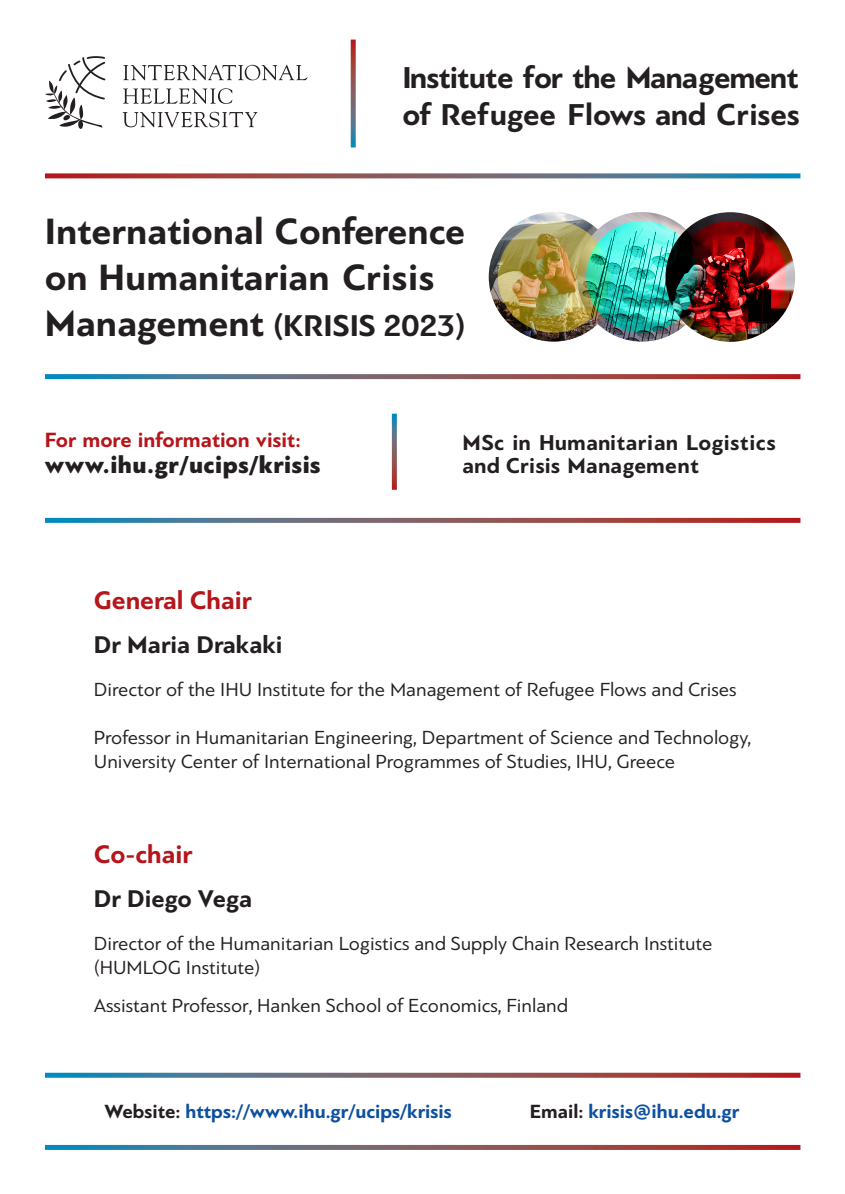
<style>
.page{position:relative;width:845px;height:1194px;background:#fff}
.page>*{position:absolute;margin:0;border:0;box-sizing:border-box;transform-origin:0 0}
.t1{font:700 38.4px "PF Bague Sans Pro";color:#231f20}
.t2{font:700 31.7px "PF Bague Sans Pro";letter-spacing:-.02em;color:#231f20}
.t3{font:700 31.7px "PF Bague Sans Pro";color:#231f20}
.t4{font:700 31.5px "PF Bague Sans Pro";color:#231f20}
.t5{font:700 26.6px "PF Bague Sans Pro";color:#b4161c}
.t6{font:700 25.3px "PF Bague Sans Pro";color:#231f20}
.t7{font:900 25px "PF Bague Sans Pro";letter-spacing:.02em;color:#231f20}
.t8{font:700 22.6px "PF Bague Sans Pro";letter-spacing:.02em;color:#231f20}
.t9{font:700 21.6px "PF Bague Sans Pro";color:#b4161c}
.t10{font:700 20px "PF Bague Sans Pro";color:#0d509f}
.t11{font:19.8px "PF Bague Sans Pro";color:#231f20}
.s1{font-size:38.4px}
.s2{color:#231f20}
</style>
<div class="page">
<svg style="left:45px;top:173px;width:755px;height:5px;background:#826873"></svg>
<svg style="left:45px;top:374px;width:755px;height:5px;background:#7a5f6b"></svg>
<svg style="left:45px;top:518px;width:755px;height:5px;background:#7a5f6b"></svg>
<svg style="left:392px;top:413px;width:5px;height:77px"></svg>
<svg style="left:45px;top:1144px;width:755px;height:5px"></svg>
<svg style="left:45px;top:1072px;width:755px;height:5px;background:#8b747e"></svg>
<svg style="left:123px;top:65px;width:184px;height:62px"></svg>
<svg style="left:45px;top:56px;width:60px;height:72px"></svg>
<img style="left:489px;top:212px;width:88px;height:129px">
<img style="left:577px;top:212px;width:88px;height:129px">
<img style="left:665px;top:212px;width:130px;height:130px">
<svg style="left:351px;top:40px;width:5px;height:107px"></svg>
<p class="t2" style="left:402px;top:58px;width:398px">Institute for the Management</p>
<p class="t3" style="left:402px;top:96px;width:399px">of Refugee Flows and Crises</p>
<p class="t1" style="left:45px;top:208px;width:422px">International Conference</p>
<p class="t1" style="left:45px;top:254px;width:391px">on Humanitarian Crisis</p>
<p class="t4" style="left:45px;top:307px;width:422px"><span class="s1">Management</span> (KRISIS 2023)</p>
<p class="t9" style="left:45px;top:426px;width:258px">For more information visit:</p>
<p class="t7" style="left:45px;top:449px;width:277px">www.ihu.gr/ucips/krisis</p>
<p class="t8" style="left:462px;top:428px;width:315px">MSc in Humanitarian Logistics</p>
<p class="t8" style="left:462px;top:451px;width:238px">and Crisis Management</p>
<p class="t5" style="left:94px;top:584px;width:160px">General Chair</p>
<p class="t6" style="left:94px;top:629px;width:190px">Dr Maria Drakaki</p>
<p class="t11" style="left:94px;top:678px;width:644px">Director of the IHU Institute for the Management of Refugee Flows and Crises</p>
<p class="t11" style="left:94px;top:726px;width:659px">Professor in Humanitarian Engineering, Department of Science and Technology,</p>
<p class="t11" style="left:94px;top:749px;width:583px">University Center of International Programmes of Studies, IHU, Greece</p>
<p class="t5" style="left:94px;top:838px;width:100px">Co-chair</p>
<p class="t6" style="left:94px;top:883px;width:160px">Dr Diego Vega</p>
<p class="t11" style="left:94px;top:932px;width:620px">Director of the Humanitarian Logistics and Supply Chain Research Institute</p>
<p class="t11" style="left:94px;top:956px;width:168px">(HUMLOG Institute)</p>
<p class="t11" style="left:94px;top:994px;width:476px">Assistant Professor, Hanken School of Economics, Finland</p>
<p class="t10" style="left:104px;top:1099px;width:349px"><span class="s2">Website:</span> https://www.ihu.gr/ucips/krisis</p>
<p class="t10" style="left:530px;top:1099px;width:211px"><span class="s2">Email:</span> krisis@ihu.edu.gr</p>
</div>
